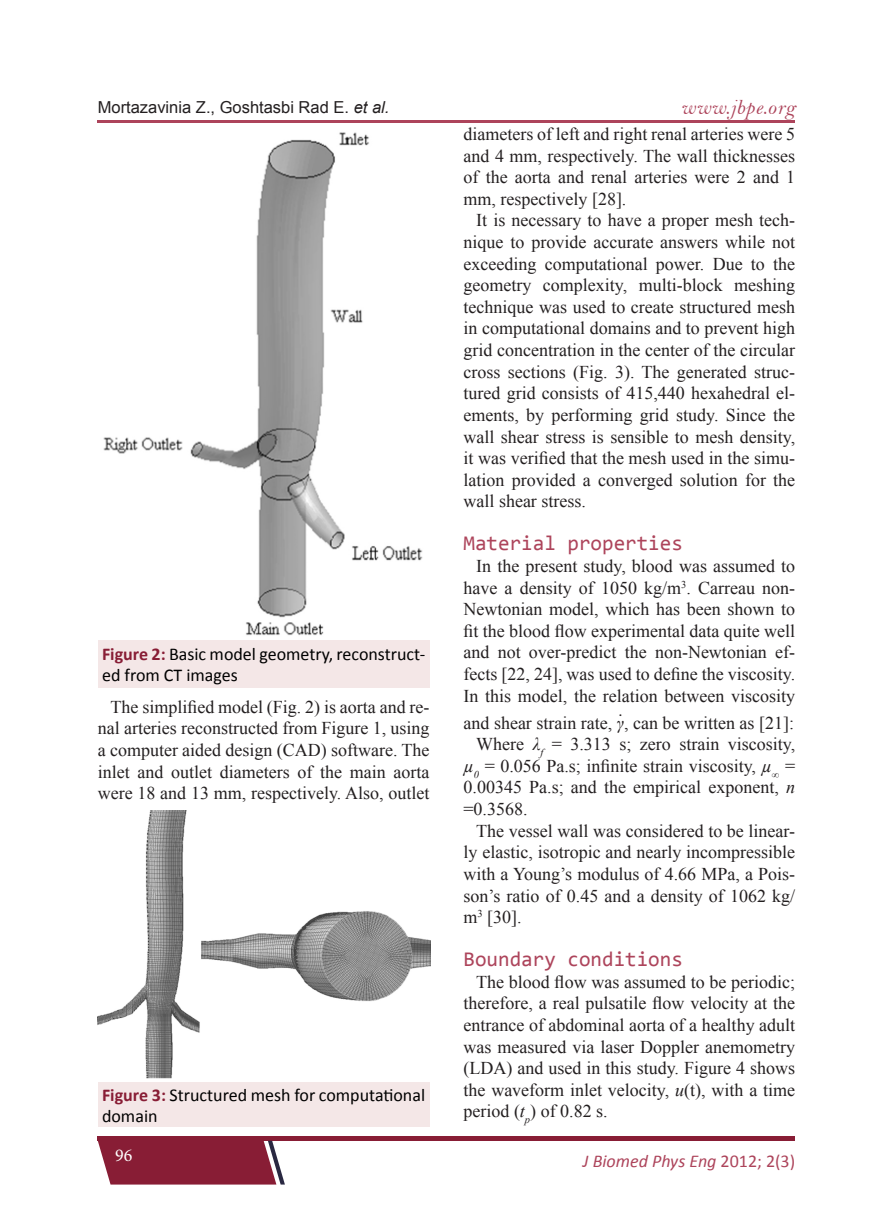
<style>
.page{position:relative;width:893px;height:1212px;background:#fff}
.page>*{position:absolute;margin:0;border:0;box-sizing:border-box;transform-origin:0 0}
.Subheading{font:21px "Consolas";color:#ad445b}
.t1{font:21px "Bell MT Italic";letter-spacing:.03em;color:#ad445b}
.Body{font:18px/21.6px "Times New Roman";color:#231f20;text-align:justify}
.Figure{font:18px/21.6px "Calibri";color:#000}
.t2{font:italic 18px "Calibri";color:#ad445b}
.t3{font:18px "Minion Pro";color:#fff}
.Running_Author{font:16.5px "Arial";color:#231f20}
.s1{font-style:italic}
.s2{font-weight:700;color:#881d35}
.s3{font-style:normal}
</style>
<div class="page">
<div style="left:98px;top:1136px;width:697px;height:5px;background:#881d35"></div>
<svg style="left:98px;top:1141px;width:187px;height:43px;background:#903147"></svg>
<hr style="left:98px;top:120px;width:697px;height:2px;background:#ad445b">
<img style="left:103px;top:132px;width:320px;height:503px">
<div style="left:98px;top:640px;width:331px;height:47px;background:#f4e7e7"></div>
<div style="left:98px;top:1082px;width:331px;height:45px;background:#f4e7e7"></div>
<img style="left:98px;top:810px;width:332px;height:268px">
<p class="Running_Author" style="left:98px;top:97px;width:293px">Mortazavinia Z., Goshtasbi Rad E. <span class="s1">et al.</span></p>
<p class="Figure" style="left:102px;top:643px;width:325px"><span class="s2">Figure 2:</span> Basic model geometry, reconstruct&shy;ed from CT images</p>
<p class="Body" style="left:98px;top:696px;width:333px;text-indent:13px">The simplified model (Fig. 2) is aorta and re&shy;nal arteries reconstructed from Figure 1, using a computer aided design (CAD) software. The inlet and outlet diameters of the main aorta were 18 and 13 mm, respectively. Also, outlet</p>
<p class="Figure" style="left:102px;top:1084px;width:325px"><span class="s2">Figure 3:</span> Structured mesh for computational domain</p>
<p class="t3" style="left:115px;top:1143px;width:19px">96</p>
<p class="t1" style="left:681px;top:94px;width:116px">www.jbpe.org</p>
<p class="Body" style="left:463px;top:123px;width:333px">diameters of left and right renal arteries were 5 and 4 mm, respectively. The wall thicknesses of the aorta and renal arteries were 2 and 1 mm, respectively [28].</p>
<p class="Body" style="left:463px;top:209px;width:333px;text-indent:13px">It is necessary to have a proper mesh tech&shy;nique to provide accurate answers while not exceeding computational power. Due to the geometry complexity, multi-block meshing technique was used to create structured mesh in computational domains and to prevent high grid concentration in the center of the circular cross sections (Fig. 3). The generated struc&shy;tured grid consists of 415,440 hexahedral el&shy;ements, by performing grid study. Since the wall shear stress is sensible to mesh density, it was verified that the mesh used in the simu&shy;lation provided a converged solution for the wall shear stress.</p>
<p class="Subheading" style="left:463px;top:529px;width:221px">Material properties</p>
<p class="Body" style="left:463px;top:555px;width:333px;text-indent:13px">In the present study, blood was assumed to have a density of 1050 kg/m<sup>3</sup>. Carreau non-Newtonian model, which has been shown to fit the blood flow experimental data quite well and not over-predict the non-Newtonian ef&shy;fects [22, 24], was used to define the viscosity.<br>In this model, the relation between viscosity</p>
<p class="Body" style="left:463px;top:711px;width:332px">and shear strain rate, <sup>ּ</sup><span class="s1">γ</span>, can be written as [21]:</p>
<p class="Body" style="left:463px;top:733px;width:333px;text-indent:13px">Where <span class="s1">λ</span><sub>f</sub> = 3.313 s; zero strain viscosity, <span class="s1">µ</span><sub>0</sub> = 0.056 Pa.s; infinite strain viscosity, <span class="s1">µ</span><sub>∞</sub> = 0.00345 Pa.s; and the empirical exponent, <span class="s1">n </span>=0.3568.</p>
<p class="Body" style="left:463px;top:819px;width:333px;text-indent:13px">The vessel wall was considered to be linear&shy;ly elastic, isotropic and nearly incompressible with a Young’s modulus of 4.66 MPa, a Pois&shy;son’s ratio of 0.45 and a density of 1062 kg/ m<sup>3</sup> [30].</p>
<p class="Subheading" style="left:463px;top:945px;width:221px">Boundary conditions</p>
<p class="Body" style="left:463px;top:971px;width:333px;text-indent:13px">The blood flow was assumed to be periodic; therefore, a real pulsatile flow velocity at the entrance of abdominal aorta of a healthy adult was measured via laser Doppler anemometry (LDA) and used in this study. Figure 4 shows the waveform inlet velocity, <span class="s1">u</span>(t), with a time period (<span class="s1">t</span><sub>p</sub>) of 0.82 s.</p>
<p class="t2" style="left:583px;top:1148px;width:214px">J Biomed Phys Eng <span class="s3">2012; 2(3)</span></p>
</div>
